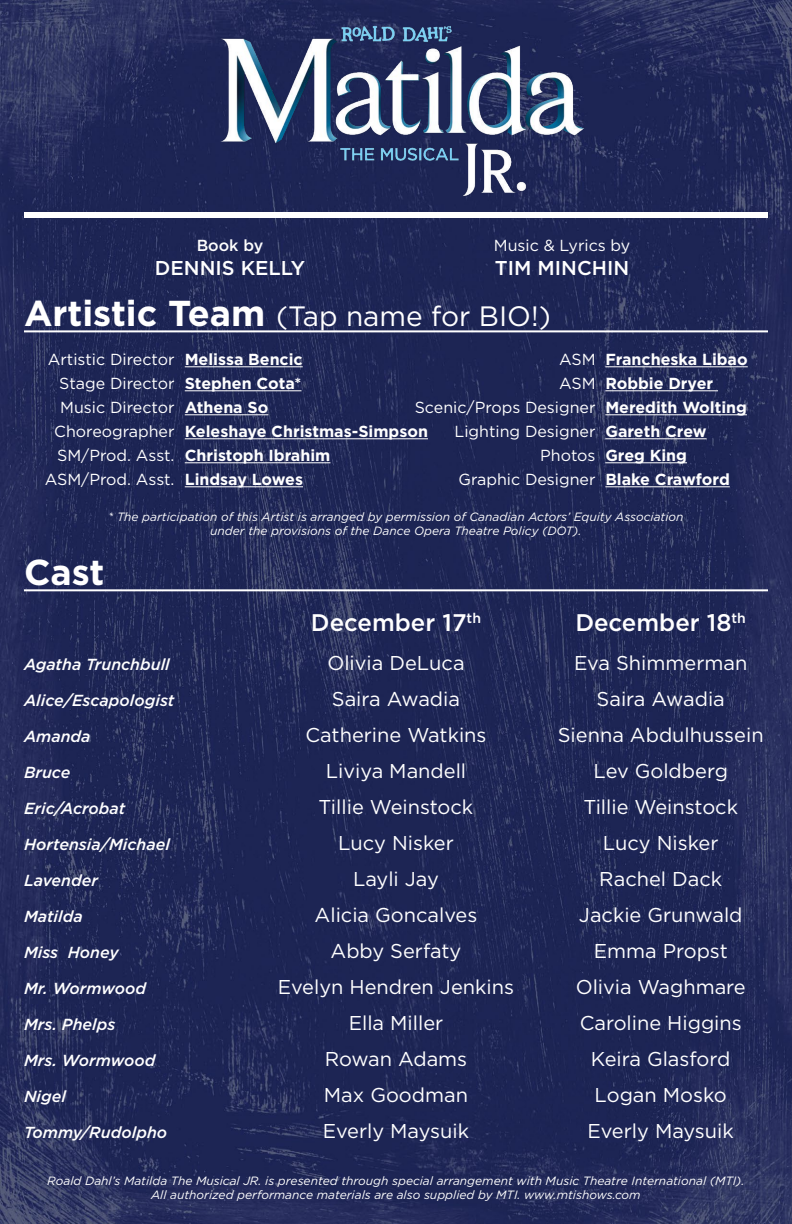
<style>
.page{position:relative;width:792px;height:1224px;background:#fff}
.page>*{position:absolute;margin:0;border:0;box-sizing:border-box;transform-origin:0 0}
.t1{font:700 36px "Gotham";color:#fff}
.t2{font:28px "Gotham";color:#fff}
.t3{font:500 24px "Gotham";color:#fff}
.t4{font:20px/36px "Gotham";color:#fff;text-align:center}
.t5{font:500 20px "Gotham";color:#fff}
.t6{font:16px/24px "Gotham";color:#fff;text-align:right}
.t7{font:700 16px/24px "Gotham";color:#fff}
.t8{font:italic 500 16px "Gotham";color:#fff}
.t9{font:500 16px "Gotham";color:#fff}
.t10{font:italic 12px/14.4px "Gotham";color:#fff;text-align:center}
.s1{font-weight:700;font-size:36px}
</style>
<div class="page">
<img style="left:0;top:0;width:792px;height:1224px">
<div style="left:24px;top:212px;width:744px;height:6px;background:#fff"></div>
<hr style="left:24px;top:330px;width:744px;height:2px;background:#fff">
<hr style="left:24px;top:589px;width:744px;height:2px;background:#fff">
<hr style="left:185px;top:366px;width:118px;height:1px;background:#fff">
<hr style="left:185px;top:390px;width:117px;height:1px;background:#fff">
<hr style="left:185px;top:414px;width:83px;height:1px;background:#fff">
<hr style="left:185px;top:438px;width:243px;height:1px;background:#fff">
<hr style="left:185px;top:462px;width:145px;height:1px;background:#fff">
<hr style="left:185px;top:486px;width:118px;height:1px;background:#fff">
<hr style="left:605px;top:366px;width:143px;height:1px;background:#fff">
<hr style="left:605px;top:390px;width:113px;height:1px;background:#fff">
<hr style="left:605px;top:414px;width:142px;height:1px;background:#fff">
<hr style="left:605px;top:438px;width:102px;height:1px;background:#fff">
<hr style="left:605px;top:462px;width:82px;height:1px;background:#fff">
<hr style="left:605px;top:486px;width:125px;height:1px;background:#fff">
<img style="left:82px;top:24px;width:628px;height:188px">
<p class="t9" style="left:197px;top:235px;width:68px">Book by</p>
<p class="t5" style="left:155px;top:255px;width:152px">DENNIS KELLY</p>
<p class="t6" style="left:494px;top:233px;width:138px">Music &amp; Lyrics by</p>
<p class="t5" style="left:495px;top:255px;width:136px">TIM MINCHIN</p>
<h2 class="t2" style="left:24px;top:298px;width:528px"><span class="s1">Artistic Team</span> (Tap name for BIO!)</h2>
<p class="t6" style="left:415px;top:347px;width:182px">ASM<br>ASM<br>Scenic/Props Designer<br>Lighting Designer<br>Photos<br>Graphic Designer</p>
<p class="t7" style="left:605px;top:347px;width:144px">Francheska Libao<br>Robbie Dryer<br>Meredith Wolting<br>Gareth Crew<br>Greg King<br>Blake Crawford</p>
<p class="t10" style="left:108px;top:509px;width:577px">* The participation of this Artist is arranged by permission of Canadian Actors’ Equity Association under the provisions of the Dance Opera Theatre Policy (DOT).</p>
<p class="t7" style="left:185px;top:347px;width:245px">Melissa Bencic<br>Stephen Cota*<br>Athena So<br>Keleshaye Christmas-Simpson<br>Christoph Ibrahim<br>Lindsay Lowes</p>
<p class="t6" style="left:45px;top:347px;width:131px">Artistic Director<br>Stage Director<br>Music Director<br>Choreographer<br>SM/Prod. Asst.<br>ASM/Prod. Asst.</p>
<h1 class="t1" style="left:24px;top:548px;width:82px">Cast</h1>
<p class="t8" style="left:24px;top:654px;width:147px">Agatha Trunchbull</p>
<p class="t8" style="left:24px;top:690px;width:152px">Alice/Escapologist</p>
<p class="t8" style="left:24px;top:726px;width:68px">Amanda</p>
<p class="t8" style="left:24px;top:762px;width:48px">Bruce</p>
<p class="t8" style="left:24px;top:798px;width:103px">Eric/Acrobat</p>
<p class="t8" style="left:24px;top:834px;width:147px">Hortensia/Michael</p>
<p class="t8" style="left:24px;top:870px;width:76px">Lavender</p>
<p class="t8" style="left:24px;top:906px;width:60px">Matilda</p>
<p class="t8" style="left:24px;top:942px;width:96px">Miss Honey</p>
<p class="t8" style="left:24px;top:978px;width:124px">Mr. Wormwood</p>
<p class="t8" style="left:24px;top:1014px;width:93px">Mrs. Phelps</p>
<p class="t8" style="left:24px;top:1050px;width:133px">Mrs. Wormwood</p>
<p class="t8" style="left:24px;top:1086px;width:43px">Nigel</p>
<p class="t8" style="left:24px;top:1122px;width:145px">Tommy/Rudolpho</p>
<p class="t3" style="left:311px;top:606px;width:172px">December 17<sup>th</sup></p>
<p class="t3" style="left:575px;top:606px;width:172px">December 18<sup>th</sup></p>
<p class="t4" style="left:278px;top:644px;width:238px">Olivia DeLuca<br>Saira Awadia<br>Catherine Watkins<br>Liviya Mandell<br>Tillie Weinstock<br>Lucy Nisker<br>Layli Jay<br>Alicia Goncalves<br>Abby Serfaty<br>Evelyn Hendren Jenkins<br>Ella Miller<br>Rowan Adams<br>Max Goodman<br>Everly Maysuik</p>
<p class="t4" style="left:558px;top:644px;width:207px">Eva Shimmerman<br>Saira Awadia<br>Sienna Abdulhussein<br>Lev Goldberg<br>Tillie Weinstock<br>Lucy Nisker<br>Rachel Dack<br>Jackie Grunwald<br>Emma Propst<br>Olivia Waghmare<br>Caroline Higgins<br>Keira Glasford<br>Logan Mosko<br>Everly Maysuik</p>
<p class="t10" style="left:47px;top:1173px;width:699px">Roald Dahl’s Matilda The Musical JR. is presented through special arrangement with Music Theatre International (MTI).<br>All authorized performance materials are also supplied by MTI. www.mtishows.com</p>
</div>
